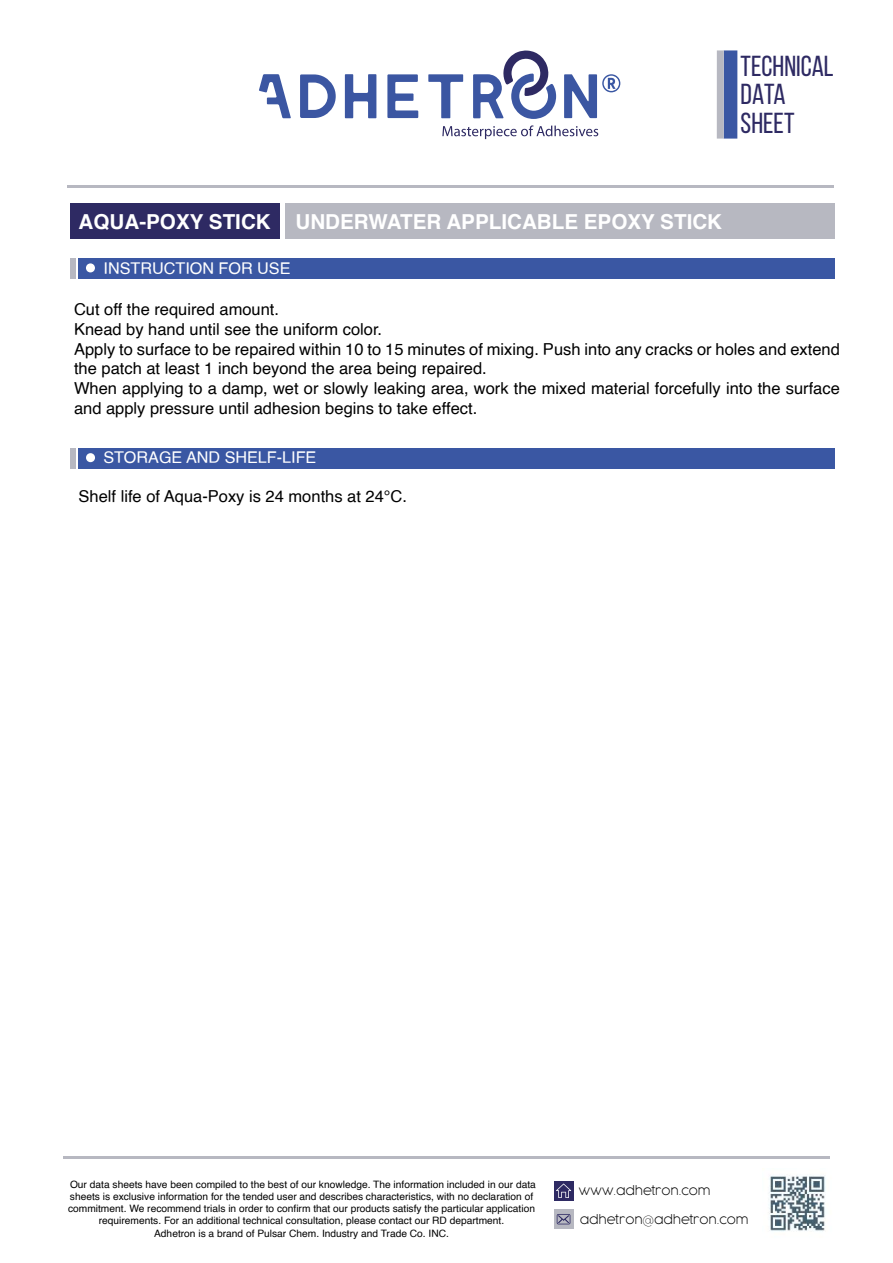
<style>
.page{position:relative;width:893px;height:1263px;background:#fff}
.page>*{position:absolute;margin:0;border:0;box-sizing:border-box;transform-origin:0 0}
.t1{font:74.4px "Comic Sans MS";color:#fff}
.t2{font:28.95px/28.5px "Bebas Neue";color:#2e2a63}
.t3{font:700 20.55px "Helvetica";color:#fff}
.t4{font:16.5px/19.8px "Helvetica";color:#000}
.t5{font:16.2px "Helvetica";color:#fff}
.t6{font:200 12px "COCOGOOSE";color:#000}
.t7{font:10.2px/12.3px "Helvetica";color:#000;text-align:center}
.s1{font-family:"Cocogoose Pro";font-weight:100}
</style>
<div class="page">
<svg style="left:554px;top:1209px;width:19px;height:20px"></svg>
<div style="left:79px;top:448px;width:756px;height:20px;background:#3a57a3"></div>
<div style="left:70px;top:448px;width:6px;height:20px;background:#b7b8c1"></div>
<div style="left:554px;top:1181px;width:19px;height:19px;background:#2e2a63"></div>
<hr style="left:67px;top:186px;width:767px;height:2px;background:#b7b8c1">
<div style="left:724px;top:50px;width:13px;height:89px;background:#3a57a3"></div>
<div style="left:717px;top:50px;width:7px;height:89px;background:#b7b8c1"></div>
<div style="left:70px;top:203px;width:209px;height:36px;background:#2e2a63"></div>
<svg style="left:259px;top:74px;width:32px;height:44px"></svg>
<svg style="left:300px;top:74px;width:36px;height:44px"></svg>
<svg style="left:345px;top:74px;width:31px;height:44px"></svg>
<svg style="left:387px;top:74px;width:31px;height:44px"></svg>
<svg style="left:428px;top:74px;width:35px;height:44px"></svg>
<svg style="left:473px;top:50px;width:83px;height:69px"></svg>
<svg style="left:442px;top:125px;width:156px;height:14px"></svg>
<svg style="left:564px;top:74px;width:56px;height:44px"></svg>
<hr style="left:63px;top:1156px;width:767px;height:2px;background:#b7b8c1">
<img style="left:769px;top:1175px;width:57px;height:57px">
<svg style="left:556px;top:1183px;width:15px;height:15px"></svg>
<svg style="left:557px;top:1214px;width:13px;height:10px"></svg>
<div style="left:79px;top:258px;width:756px;height:21px;background:#3a57a3"></div>
<div style="left:286px;top:203px;width:549px;height:36px;background:#b7b8c1"></div>
<div style="left:70px;top:258px;width:6px;height:21px;background:#b7b8c1"></div>
<h2 class="t2" style="left:741px;top:51px;width:95px">TECHNICAL<br>DATA<br>SHEET</h2>
<h3 class="t3" style="left:79px;top:205px;width:194px">AQUA-POXY STICK</h3>
<h3 class="t3" style="left:295px;top:205px;width:428px">UNDERWATER APPLICABLE EPOXY STICK</h3>
<h1 class="t1" style="left:81px;top:187px;width:20px">.</h1>
<h3 class="t5" style="left:104px;top:256px;width:189px">INSTRUCTION FOR USE</h3>
<p class="t4" style="left:74px;top:300px;width:767px">Cut off the required amount.<br>Knead by hand until see the uniform color.<br>Apply to surface to be repaired within 10 to 15 minutes of mixing. Push into any cracks or holes and extend the patch at least 1 inch beyond the area being repaired.<br>When applying to a damp, wet or slowly leaking area, work the mixed material forcefully into the surface and apply pressure until adhesion begins to take effect.</p>
<h1 class="t1" style="left:81px;top:377px;width:20px">.</h1>
<h3 class="t5" style="left:104px;top:445px;width:214px">STORAGE AND SHELF-LIFE</h3>
<h3 class="t4" style="left:79px;top:486px;width:330px">Shelf life of Aqua-Poxy is 24 months at 24°C.</h3>
<p class="t7" style="left:68px;top:1178px;width:469px">Our data sheets have been compiled to the best of our knowledge. The information included in our data sheets is exclusive information for the tended user and describes characteristics, with no declaration of commitment. We recommend trials in order to confirm that our products satisfy the particular application requirements. For an additional technical consultation, please contact our RD department.<br>Adhetron is a brand of Pulsar Chem. Industry and Trade Co. INC.</p>
<p class="t6" style="left:579px;top:1182px;width:133px">www.adhetron.com</p>
<p class="t6" style="left:580px;top:1211px;width:170px">adhetron<span class="s1">@</span>adhetron.com</p>
</div>
